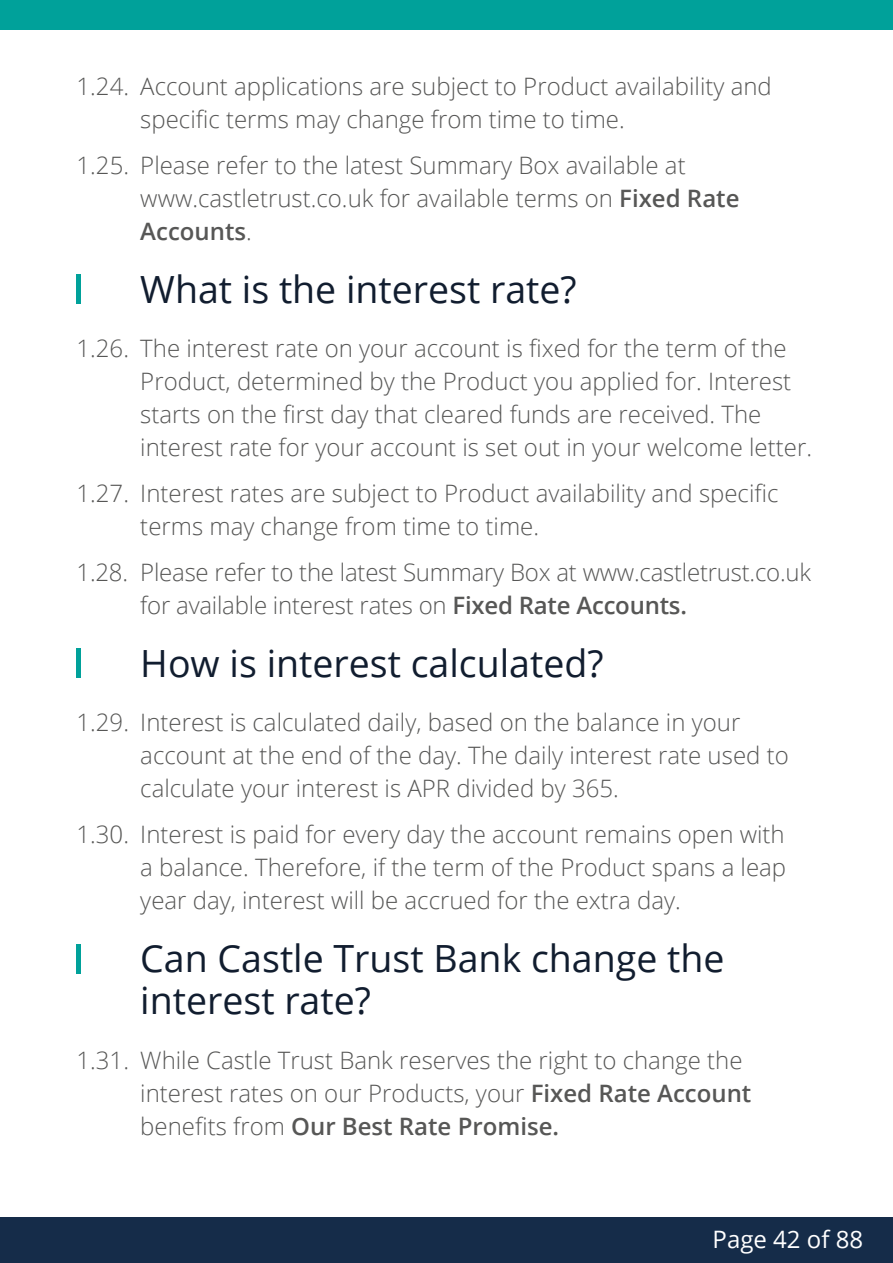
<style>
.page{position:relative;width:893px;height:1263px;background:#fff}
.page>*{position:absolute;margin:0;border:0;box-sizing:border-box;transform-origin:0 0}
.t1{font:37.5px/42px "Open Sans";color:#111d2f}
.t2{font:300 24px/33px "Open Sans";color:#575756}
.t3{font:24px "Open Sans";color:#fff}
.s1{font-weight:600}
</style>
<div class="page">
<div style="left:0;top:0;width:893px;height:30px;background:#00a19a"></div>
<div style="left:0;top:1217px;width:893px;height:46px;background:#152c49"></div>
<hr style="left:77px;top:274px;width:4px;height:29px;background:#00a19a">
<hr style="left:77px;top:649px;width:4px;height:29px;background:#00a19a">
<hr style="left:77px;top:944px;width:4px;height:29px;background:#00a19a">
<p class="t2" style="left:140px;top:69px;width:633px;text-indent:-64px">1.24. Account applications are subject to Product availability and specific terms may change from time to time.</p>
<p class="t2" style="left:140px;top:148px;width:601px;text-indent:-64px">1.25. Please refer to the latest Summary Box available at www.castletrust.co.uk for available terms on <span class="s1">Fixed Rate<br>Accounts</span>.</p>
<h1 class="t1" style="left:140px;top:267px;width:438px">What is the interest rate?</h1>
<p class="t2" style="left:140px;top:331px;width:673px;text-indent:-64px">1.26. The interest rate on your account is fixed for the term of the Product, determined by the Product you applied for. Interest starts on the first day that cleared funds are received. The interest rate for your account is set out in your welcome letter.</p>
<p class="t2" style="left:140px;top:476px;width:640px;text-indent:-64px">1.27. Interest rates are subject to Product availability and specific terms may change from time to time.</p>
<p class="t2" style="left:140px;top:555px;width:672px;text-indent:-64px">1.28. Please refer to the latest Summary Box at www.castletrust.co.uk for available interest rates on <span class="s1">Fixed Rate Accounts.</span></p>
<h1 class="t1" style="left:140px;top:641px;width:465px">How is interest calculated?</h1>
<p class="t2" style="left:140px;top:705px;width:650px;text-indent:-64px">1.29. Interest is calculated daily, based on the balance in your account at the end of the day. The daily interest rate used to calculate your interest is APR divided by 365.</p>
<p class="t2" style="left:140px;top:817px;width:647px;text-align:justify;text-indent:-64px">1.30. Interest is paid for every day the account remains open with a balance. Therefore, if the term of the Product spans a leap year day, interest will be accrued for the extra day.</p>
<h1 class="t1" style="left:140px;top:937px;width:586px">Can Castle Trust Bank change the interest rate?</h1>
<p class="t2" style="left:140px;top:1043px;width:613px;text-indent:-64px">1.31. While Castle Trust Bank reserves the right to change the interest rates on our Products, your <span class="s1">Fixed Rate Account </span>benefits from <span class="s1">Our Best Rate Promise.</span></p>
<p class="t3" style="left:713px;top:1222px;width:152px">Page 42 of 88</p>
</div>
